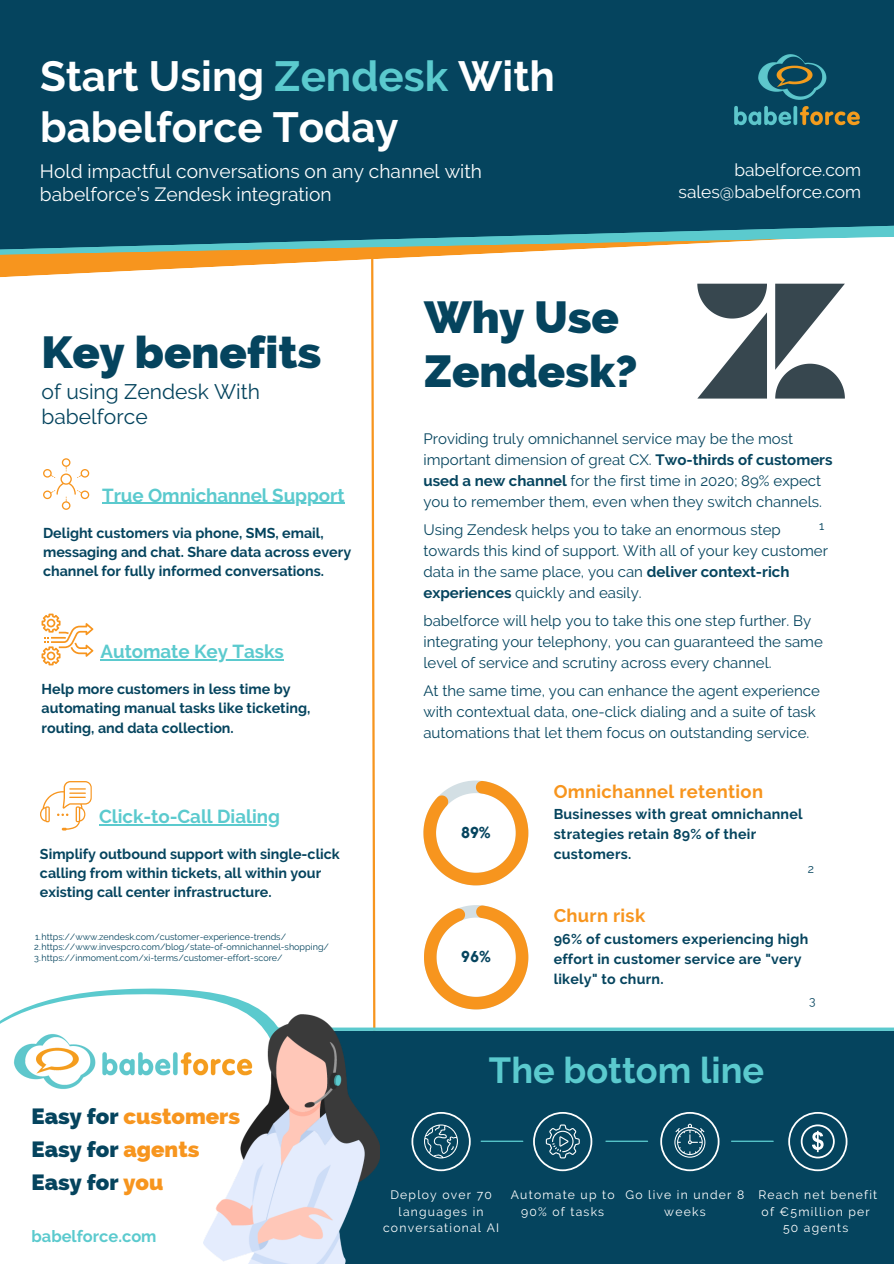
<style>
.page{position:relative;width:894px;height:1264px;background:#fff}
.page>*{position:absolute;margin:0;border:0;box-sizing:border-box;transform-origin:0 0}
.t1{font:800 45px/54px "Raleway";color:#05445e}
.t2{font:700 42.15px/50.6px "Raleway";color:#fff}
.t3{font:700 36.15px "Raleway";color:#5bcace}
.t4{font:800 22.05px "Raleway";color:#05445e}
.t5{font:800 22.05px "Raleway";color:#f7951e}
.t6{font:21px/24.8px "Raleway";color:#05445e}
.t7{font:19.2px/22.8px "Raleway";color:#fff}
.t8{font:700 18.75px "Raleway";letter-spacing:-.005em;color:#5bcace}
.t9{font:700 18.3px "Raleway";letter-spacing:.02em;color:#f7951e}
.t10{font:17.4px "Raleway";color:#fff}
.t11{font:700 16.35px "Raleway";color:#5bcace}
.t12{font:700 15.75px "Kollektif";color:#05445e}
.t13{font:700 15.6px "Kollektif";color:#05445e}
.t14{font:15px/21px "Raleway";color:#05445e}
.t15{font:700 14.25px/19.2px "Raleway";color:#05445e}
.t16{font:700 14.25px/19.8px "Raleway";letter-spacing:.02em;color:#05445e}
.t17{font:12.15px/16.5px "Raleway";letter-spacing:.1em;color:#fff;text-align:center}
.t18{font:12px "Raleway";color:#05445e}
.t19{font:9px "Raleway";color:#05445e}
.s1{color:#5bcace}
.s2{color:#05445e}
.s3{color:#f7951e}
.s4{font-weight:700}
</style>
<div class="page">
<svg style="left:371px;top:278px;width:5px;height:736px"></svg>
<svg style="left:0;top:255px;width:455px;height:23px"></svg>
<div style="left:0;top:0;width:893px;height:251px;background:#05445e"></div>
<img style="left:732px;top:52px;width:128px;height:75px">
<hr style="left:0;top:1027px;width:893px;height:3px;background:#5bcace">
<svg style="left:40px;top:781px;width:52px;height:49px"></svg>
<hr style="left:99px;top:824px;width:181px;height:1px;background:#5bcace">
<hr style="left:102px;top:502px;width:242px;height:2px;background:#5bcace">
<svg style="left:423px;top:780px;width:105px;height:105px"></svg>
<svg style="left:424px;top:905px;width:104px;height:104px"></svg>
<svg style="left:697px;top:284px;width:147px;height:114px"></svg>
<svg style="left:42px;top:613px;width:51px;height:52px"></svg>
<hr style="left:101px;top:659px;width:183px;height:1px;background:#5bcace">
<div style="left:256px;top:1030px;width:637px;height:233px;background:#05445e"></div>
<svg style="left:77px;top:988px;width:141px;height:6px"></svg>
<svg style="left:0;top:994px;width:266px;height:36px"></svg>
<svg style="left:788px;top:1112px;width:59px;height:59px"></svg>
<svg style="left:660px;top:1112px;width:59px;height:59px"></svg>
<svg style="left:533px;top:1112px;width:59px;height:59px"></svg>
<svg style="left:411px;top:1112px;width:59px;height:59px"></svg>
<hr style="left:605px;top:1140px;width:42px;height:1px;background:#5bcace">
<hr style="left:731px;top:1140px;width:42px;height:1px;background:#5bcace">
<hr style="left:481px;top:1140px;width:41px;height:1px;background:#5bcace">
<img style="left:203px;top:1014px;width:176px;height:249px">
<img style="left:14px;top:1030px;width:243px;height:62px">
<svg style="left:43px;top:458px;width:46px;height:52px"></svg>
<p class="t2" style="left:40px;top:51px;width:516px">Start Using <span class="s1">Zendesk</span> With babelforce Today</p>
<p class="t7" style="left:40px;top:160px;width:443px">Hold impactful conversations on any channel with babelforce’s Zendesk integration</p>
<p class="t1" style="left:42px;top:325px;width:281px">Key benefits</p>
<p class="t6" style="left:42px;top:379px;width:220px">of using Zendesk With babelforce</p>
<p class="t1" style="left:424px;top:290px;width:215px">Why Use<br>Zendesk?</p>
<p class="t10" style="left:734px;top:160px;width:128px">babelforce.com</p>
<p class="t10" style="left:678px;top:181px;width:184px">sales@babelforce.com</p>
<p class="t8" style="left:102px;top:484px;width:244px">True Omnichannel Support</p>
<p class="t15" style="left:43px;top:523px;width:309px">Delight customers via phone, SMS, email, messaging and chat. Share data across every channel for fully informed conversations.</p>
<p class="t8" style="left:101px;top:640px;width:185px">Automate Key Tasks</p>
<p class="t15" style="left:42px;top:679px;width:270px">Help more customers in less time by automating manual tasks like ticketing, routing, and data collection.</p>
<p class="t8" style="left:99px;top:805px;width:182px">Click-to-Call Dialing</p>
<p class="t15" style="left:40px;top:844px;width:301px">Simplify outbound support with single-click calling from within tickets, all within your existing call center infrastructure.</p>
<p class="t19" style="left:35px;top:931px;width:252px">1.https://www.zendesk.com/customer-experience-trends/</p>
<p class="t19" style="left:34px;top:941px;width:296px">2.https://www.invespcro.com/blog/state-of-omnichannel-shopping/</p>
<p class="t19" style="left:34px;top:952px;width:250px">3.https://inmoment.com/xi-terms/customer-effort-score/</p>
<p class="t5" style="left:32px;top:1103px;width:210px"><span class="s2">Easy for</span> customers</p>
<p class="t4" style="left:32px;top:1136px;width:169px">Easy for <span class="s3">agents</span></p>
<p class="t4" style="left:32px;top:1169px;width:133px">Easy for <span class="s3">you</span></p>
<p class="t11" style="left:32px;top:1226px;width:126px">babelforce.com</p>
<p class="t14" style="left:423px;top:428px;width:410px">Providing truly omnichannel service may be the most important dimension of great CX. <span class="s4">Two-thirds of customers used a new channel</span> for the first time in 2020; 89% expect you to remember them, even when they switch channels.</p>
<p class="t14" style="left:423px;top:519px;width:406px">Using Zendesk helps you to take an enormous step towards this kind of support. With all of your key customer data in the same place, you can <span class="s4">deliver context-rich experiences</span> quickly and easily.</p>
<p class="t14" style="left:423px;top:610px;width:401px">babelforce will help you to take this one step further. By integrating your telephony, you can guaranteed the same level of service and scrutiny across every channel.</p>
<p class="t14" style="left:423px;top:680px;width:398px">At the same time, you can enhance the agent experience with contextual data, one-click dialing and a suite of task automations that let them focus on outstanding service.</p>
<p class="t18" style="left:819px;top:519px;width:7px">1</p>
<p class="t12" style="left:461px;top:825px;width:31px">89%</p>
<p class="t13" style="left:461px;top:949px;width:31px">96%</p>
<p class="t9" style="left:553px;top:780px;width:211px">Omnichannel retention</p>
<p class="t16" style="left:553px;top:804px;width:250px">Businesses with great omnichannel strategies retain 89% of their customers.</p>
<p class="t9" style="left:553px;top:905px;width:93px">Churn risk</p>
<p class="t18" style="left:807px;top:862px;width:8px">2</p>
<p class="t16" style="left:553px;top:929px;width:256px">96% of customers experiencing high effort in customer service are "very likely" to churn.</p>
<p class="t18" style="left:808px;top:993px;width:8px">3</p>
<p class="t3" style="left:489px;top:1049px;width:277px">The bottom line</p>
<p class="t17" style="left:383px;top:1186px;width:118px">Deploy over 70 languages in conversational AI</p>
<p class="t17" style="left:510px;top:1186px;width:105px">Automate up to<br>90% of tasks</p>
<p class="t17" style="left:625px;top:1186px;width:120px">Go live in under 8 weeks</p>
<p class="t17" style="left:758px;top:1186px;width:120px;text-align:left">Reach net benefit of €5million per</p>
<p class="t17" style="left:782px;top:1219px;width:67px">50 agents</p>
</div>
